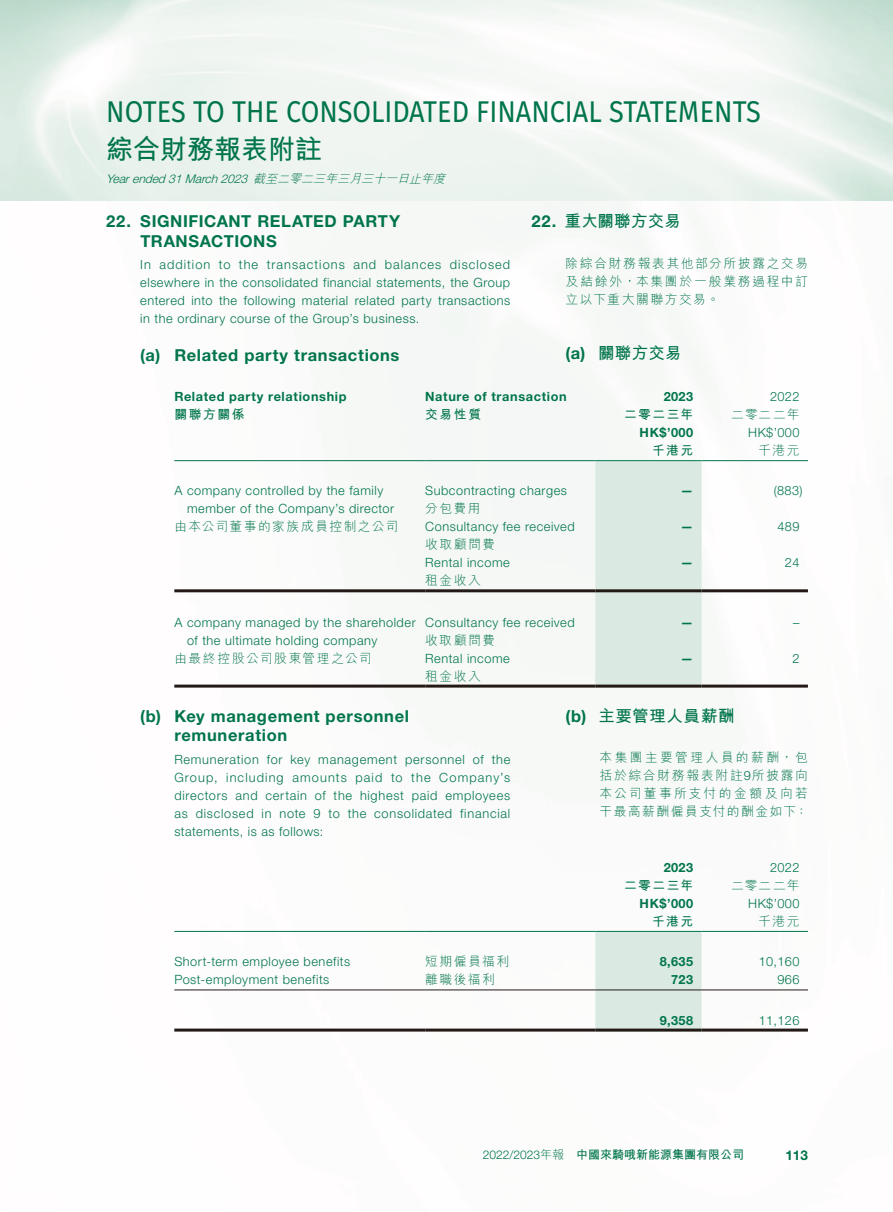
<style>
.page{position:relative;width:893px;height:1212px;background:#fff}
.page>*{position:absolute;margin:0;border:0;box-sizing:border-box;transform-origin:0 0}
.t1{font:30px "Fira Sans";color:#00754b;scale:.9 1}
.t2{font:700 27px "M Hei HK";color:#00754b}
.t3{font:700 16.5px/19.5px "Helvetica Neue LT Std";letter-spacing:.04em;color:#00754b}
.t4{font:700 16.5px "M Hei HK";letter-spacing:.015em;color:#00754b}
.t5{font:700 16.5px "M Hei HK";letter-spacing:.04em;color:#00754b}
.t6{font:700 13.5px "Helvetica Neue LT Std";color:#00754b}
.t7{font:300 12.75px/18px "Helvetica Neue LT Std";letter-spacing:.04em;color:#00754b;text-align:justify}
.t8{font:300 12.75px/18px "M Hei HK";letter-spacing:.125em;color:#00754b;text-align:justify}
.t9{font:700 12.75px "Helvetica Neue LT Std";letter-spacing:.05em;color:#00754b}
.t10{font:700 12.75px "M Hei HK";letter-spacing:.12em;color:#00754b}
.t11{font:italic 300 12px "Helvetica Neue LT Std";color:#00754b}
.t12{font:700 12px "M Hei HK";color:#00754b}
.s1{font-family:"M Hei HK"}
.s2{font-family:"Helvetica Neue LT Std"}
.s3{font-family:"Helvetica Neue LT Std";font-weight:300}
.s4{font-weight:300}
</style>
<div class="page">
<div style="left:595px;top:461px;width:107px;height:224px;background:#daeae2"></div>
<hr style="left:174px;top:460px;width:251px;height:1px;background:#00754b">
<hr style="left:425px;top:460px;width:170px;height:1px;background:#00754b">
<hr style="left:595px;top:460px;width:107px;height:1px;background:#00754b">
<hr style="left:702px;top:460px;width:106px;height:1px;background:#00754b">
<hr style="left:174px;top:589px;width:251px;height:3px;background:#231916">
<hr style="left:425px;top:589px;width:170px;height:3px;background:#231916">
<hr style="left:595px;top:589px;width:107px;height:3px;background:#231916">
<hr style="left:702px;top:589px;width:106px;height:3px;background:#231916">
<hr style="left:174px;top:685px;width:251px;height:3px;background:#231916">
<hr style="left:425px;top:685px;width:170px;height:3px;background:#231916">
<hr style="left:595px;top:685px;width:107px;height:3px;background:#231916">
<hr style="left:702px;top:685px;width:106px;height:3px;background:#231916">
<div style="left:595px;top:932px;width:107px;height:96px;background:#daeae2"></div>
<hr style="left:174px;top:931px;width:251px;height:1px;background:#00754b">
<hr style="left:425px;top:931px;width:170px;height:1px;background:#00754b">
<hr style="left:595px;top:931px;width:107px;height:1px;background:#00754b">
<hr style="left:702px;top:931px;width:106px;height:1px;background:#00754b">
<hr style="left:174px;top:989px;width:251px;height:1px;background:#231916">
<hr style="left:425px;top:989px;width:170px;height:1px;background:#231916">
<hr style="left:595px;top:989px;width:107px;height:1px;background:#231916">
<hr style="left:702px;top:989px;width:106px;height:1px;background:#231916">
<hr style="left:174px;top:1028px;width:251px;height:3px;background:#231916">
<hr style="left:425px;top:1028px;width:170px;height:3px;background:#231916">
<hr style="left:595px;top:1028px;width:107px;height:3px;background:#231916">
<hr style="left:702px;top:1028px;width:106px;height:3px;background:#231916">
<h1 class="t1" style="left:106px;top:88px;width:729px">NOTES TO THE CONSOLIDATED FINANCIAL STATEMENTS</h1>
<h2 class="t2" style="left:106px;top:130px;width:217px">綜合財務報表附註</h2>
<p class="t11" style="left:106px;top:171px;width:344px">Yearended31March2023 <span class="s1">截至二零二三年三月三十一日止年度</span></p>
<p class="t4" style="left:531px;top:209px;width:151px"><span class="s2">22.</span> 重大關聯方交易</p>
<p class="t8" style="left:566px;top:254px;width:244px">除綜合財務報表其他部分所披露之交易及結餘外，本集團於一般業務過程中訂立以下重大關聯方交易。</p>
<p class="t3" style="left:140px;top:211px;width:261px;text-indent:-34px">22. SIGNIFICANT RELATED PARTY<br>TRANSACTIONS</p>
<p class="t7" style="left:140px;top:255px;width:371px">In addition to the transactions and balances disclosed elsewhere in the consolidated financial statements, the Group entered into the following material related party transactions in the ordinary course of the Group’s business.</p>
<p class="t3" style="left:140px;top:345px;width:261px">(a) Related party transactions</p>
<p class="t9" style="left:174px;top:388px;width:174px">Related party relationship</p>
<p class="t9" style="left:425px;top:388px;width:143px">Nature of transaction</p>
<p class="t9" style="left:664px;top:388px;width:31px">2023</p>
<p class="t7" style="left:770px;top:387px;width:31px">2022</p>
<p class="t10" style="left:174px;top:405px;width:72px">關聯方關係</p>
<p class="t10" style="left:425px;top:405px;width:57px">交易性質</p>
<p class="t10" style="left:624px;top:405px;width:71px">二零二三年</p>
<p class="t8" style="left:731px;top:405px;width:70px">二零二二年</p>
<p class="t9" style="left:640px;top:424px;width:55px">HK$’000</p>
<p class="t7" style="left:748px;top:423px;width:53px">HK$’000</p>
<p class="t10" style="left:652px;top:441px;width:42px">千港元</p>
<p class="t8" style="left:758px;top:441px;width:43px">千港元</p>
<p class="t7" style="left:187px;top:482px;width:209px;text-indent:-13px">A company controlled by the family member of the Company’s director</p>
<p class="t8" style="left:174px;top:517px;width:225px">由本公司董事的家族成員控制之公司</p>
<p class="t4" style="left:566px;top:341px;width:118px"><span class="s2">(a)</span> 關聯方交易</p>
<p class="t7" style="left:425px;top:482px;width:143px">Subcontracting charges</p>
<p class="t9" style="left:680px;top:483px;width:14px">—</p>
<p class="t7" style="left:774px;top:482px;width:30px">(883)</p>
<p class="t8" style="left:425px;top:499px;width:57px">分包費用</p>
<p class="t7" style="left:425px;top:518px;width:151px">Consultancy fee received</p>
<p class="t9" style="left:680px;top:519px;width:14px">—</p>
<p class="t7" style="left:777px;top:518px;width:23px">489</p>
<p class="t8" style="left:425px;top:536px;width:71px">收取顧問費</p>
<p class="t7" style="left:425px;top:554px;width:86px">Rental income</p>
<p class="t9" style="left:680px;top:555px;width:14px">—</p>
<p class="t7" style="left:785px;top:554px;width:16px">24</p>
<p class="t8" style="left:425px;top:572px;width:57px">租金收入</p>
<p class="t7" style="left:187px;top:613px;width:230px;text-indent:-13px">A company managed by the shareholder of the ultimate holding company</p>
<p class="t8" style="left:174px;top:649px;width:199px">由最終控股公司股東管理之公司</p>
<p class="t7" style="left:425px;top:613px;width:151px">Consultancy fee received</p>
<p class="t9" style="left:680px;top:614px;width:14px">—</p>
<p class="t7" style="left:793px;top:613px;width:8px">–</p>
<p class="t8" style="left:425px;top:631px;width:71px">收取顧問費</p>
<p class="t7" style="left:425px;top:649px;width:86px">Rental income</p>
<p class="t9" style="left:680px;top:650px;width:14px">—</p>
<p class="t7" style="left:792px;top:649px;width:9px">2</p>
<p class="t8" style="left:425px;top:667px;width:57px">租金收入</p>
<p class="t3" style="left:174px;top:706px;width:236px;text-indent:-34px">(b) Key management personnel remuneration</p>
<p class="t7" style="left:174px;top:750px;width:337px">Remuneration for key management personnel of the Group, including amounts paid to the Company’s directors and certain of the highest paid employees as disclosed in note 9 to the consolidated financial statements, is as follows:</p>
<p class="t5" style="left:566px;top:704px;width:171px"><span class="s2">(b)</span> 主要管理人員薪酬</p>
<p class="t8" style="left:600px;top:748px;width:210px">本集團主要管理人員的薪酬，包括於綜合財務報表附註<span class="s2">9</span>所披露向本公司董事所支付的金額及向若干最高薪酬僱員支付的酬金如下：</p>
<p class="t9" style="left:664px;top:859px;width:31px">2023</p>
<p class="t7" style="left:770px;top:858px;width:31px">2022</p>
<p class="t10" style="left:624px;top:876px;width:71px">二零二三年</p>
<p class="t8" style="left:731px;top:876px;width:70px">二零二二年</p>
<p class="t9" style="left:640px;top:895px;width:55px">HK$’000</p>
<p class="t7" style="left:748px;top:894px;width:53px">HK$’000</p>
<p class="t10" style="left:652px;top:912px;width:42px">千港元</p>
<p class="t8" style="left:758px;top:912px;width:43px">千港元</p>
<p class="t7" style="left:174px;top:952px;width:177px">Short-term employee benefits</p>
<p class="t8" style="left:425px;top:952px;width:86px">短期僱員福利</p>
<p class="t9" style="left:660px;top:954px;width:35px">8,635</p>
<p class="t7" style="left:759px;top:952px;width:42px">10,160</p>
<p class="t7" style="left:174px;top:970px;width:157px">Post-employment benefits</p>
<p class="t8" style="left:425px;top:970px;width:71px">離職後福利</p>
<p class="t9" style="left:671px;top:972px;width:23px">723</p>
<p class="t7" style="left:777px;top:970px;width:23px">966</p>
<p class="t9" style="left:660px;top:1012px;width:35px">9,358</p>
<p class="t7" style="left:759px;top:1011px;width:42px">11,126</p>
<p class="t12" style="left:483px;top:1146px;width:263px"><span class="s3">2022/2023</span><span class="s4">年報</span> 中國來騎哦新能源集團有限公司</p>
<p class="t6" style="left:785px;top:1147px;width:24px">113</p>
</div>
